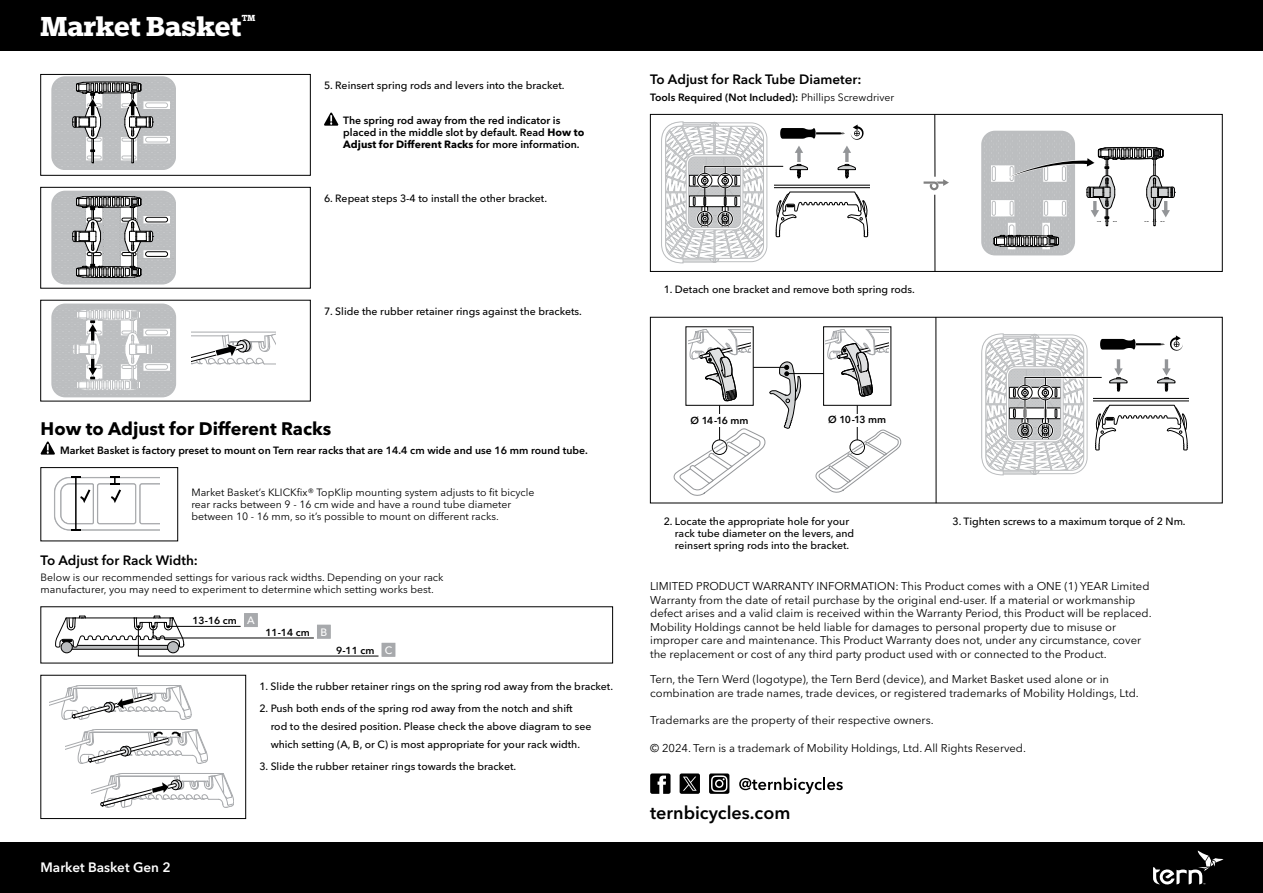
<style>
.page{position:relative;width:1263px;height:893px;background:#fff}
.page>*{position:absolute;margin:0;border:0;box-sizing:border-box;transform-origin:0 0}
.t1{font:700 30px "Egyptian Slate Pro";color:#fff}
.t2{font:700 18px "Avenir Next LT Pro";color:#000}
.t3{font:600 18px "Avenir Next LT Pro";color:#000}
.t4{font:600 13.5px "Avenir Next LT Pro";color:#000}
.t5{font:600 13.5px "Avenir Next LT Pro";color:#fff}
.t6{font:11.25px/13.5px "Avenir Next LT Pro";color:#000}
.t7{font:500 10.65px "Avenir Next LT Pro";color:#fff}
.t8{font:500 10.5px/18px "Avenir Next LT Pro";color:#000}
.t9{font:10.5px/12px "Avenir Next LT Pro";color:#000}
.t10{font:600 10.5px/12px "Avenir Next LT Pro";color:#000}
.t11{font:600 10.2px "Avenir Next LT Pro";color:#000}
.s1{font-weight:700}
.s2{font-weight:400}
.s3{font-weight:500;font-size:10.65px;color:#fff}
</style>
<div class="page">
<div style="left:0;top:842px;width:1263px;height:51px;background:#000"></div>
<svg style="left:1153px;top:850px;width:70px;height:35px"></svg>
<div style="left:0;top:0;width:1263px;height:51px;background:#000"></div>
<svg style="left:324px;top:112px;width:15px;height:14px"></svg>
<svg style="left:52px;top:77px;width:124px;height:93px;background:#b8babb"></svg>
<div style="left:40px;top:74px;width:270px;height:102px;border:1px solid #000"></div>
<svg style="left:52px;top:191px;width:124px;height:93px;background:#afb1b2"></svg>
<div style="left:40px;top:187px;width:270px;height:101px;border:1px solid #000"></div>
<svg style="left:191px;top:331px;width:84px;height:34px"></svg>
<svg style="left:52px;top:304px;width:124px;height:93px"></svg>
<svg style="left:54px;top:476px;width:105px;height:55px"></svg>
<div style="left:41px;top:467px;width:137px;height:74px;border:1px solid #000"></div>
<svg style="left:55px;top:613px;width:340px;height:44px"></svg>
<hr style="left:168px;top:626px;width:73px;height:1px;background:#000">
<svg style="left:40px;top:441px;width:15px;height:14px"></svg>
<div style="left:41px;top:675px;width:205px;height:144px;border:1px solid #000"></div>
<svg style="left:65px;top:729px;width:143px;height:35px"></svg>
<svg style="left:49px;top:685px;width:143px;height:35px"></svg>
<svg style="left:92px;top:773px;width:142px;height:35px"></svg>
<svg style="left:650px;top:773px;width:20px;height:21px"></svg>
<svg style="left:709px;top:773px;width:20px;height:21px"></svg>
<svg style="left:739px;top:777px;width:104px;height:17px"></svg>
<svg style="left:680px;top:773px;width:20px;height:21px"></svg>
<svg style="left:661px;top:122px;width:208px;height:141px"></svg>
<div style="left:650px;top:114px;width:572px;height:158px;border:1px solid #000"></div>
<svg style="left:701px;top:329px;width:50px;height:1px"></svg>
<svg style="left:815px;top:428px;width:86px;height:65px"></svg>
<div style="left:849px;top:439px;width:17px;height:17px;border:2px solid #fff;border-radius:50%"></div>
<div style="left:849px;top:439px;width:16px;height:16px;border:1px solid #000;border-radius:50%"></div>
<hr style="left:857px;top:405px;width:1px;height:35px;background:#000">
<div style="left:823px;top:326px;width:68px;height:80px;border:1px solid #000"></div>
<svg style="left:826px;top:330px;width:63px;height:67px"></svg>
<svg style="left:673px;top:330px;width:130px;height:166px"></svg>
<hr style="left:753px;top:367px;width:33px;height:1px;background:#000">
<hr style="left:786px;top:373px;width:37px;height:1px;background:#000">
<div style="left:685px;top:414px;width:69px;height:13px;background:#fff"></div>
<div style="left:836px;top:414px;width:43px;height:13px;background:#fff"></div>
<div style="left:650px;top:317px;width:572px;height:186px;border:1px solid #000"></div>
<svg style="left:981px;top:131px;width:194px;height:124px"></svg>
<svg style="left:923px;top:179px;width:26px;height:11px"></svg>
<hr style="left:934px;top:195px;width:1px;height:77px;background:#000">
<hr style="left:934px;top:114px;width:1px;height:63px;background:#000">
<svg style="left:981px;top:334px;width:208px;height:141px"></svg>
<hr style="left:936px;top:317px;width:1px;height:186px;background:#000">
<h1 class="t1" style="left:40px;top:10px;width:217px">Market Basket<sup>™</sup></h1>
<p class="t8" style="left:324px;top:76px;width:242px">5. Reinsert spring rods and levers into the bracket.</p>
<p class="t10" style="left:343px;top:114px;width:243px">The spring rod away from the red indicator is placed in the middle slot by default. Read <span class="s1">How to<br>Adjust for Different Racks</span> for more information.</p>
<p class="t8" style="left:324px;top:189px;width:225px">6. Repeat steps 3-4 to install the other bracket.</p>
<p class="t8" style="left:324px;top:302px;width:259px">7. Slide the rubber retainer rings against the brackets.</p>
<p class="t4" style="left:650px;top:72px;width:213px">To Adjust for Rack Tube Diameter:</p>
<p class="t10" style="left:650px;top:91px;width:246px">Tools Required (Not Included): <span class="s2">Phillips Screwdriver</span></p>
<p class="t8" style="left:664px;top:280px;width:253px">1. Detach one bracket and remove both spring rods.</p>
<h2 class="t2" style="left:41px;top:418px;width:292px">How to Adjust for Different Racks</h2>
<p class="t10" style="left:60px;top:444px;width:529px">Market Basket is factory preset to mount on Tern rear racks that are 14.4 cm wide and use 16 mm round tube.</p>
<p class="t9" style="left:191px;top:486px;width:344px">Market Basket’s KLICKfix® TopKlip mounting system adjusts to fit bicycle rear racks between 9 - 16 cm wide and have a round tube diameter between 10 - 16 mm, so it’s possible to mount on different racks.</p>
<p class="t4" style="left:41px;top:552px;width:159px">To Adjust for Rack Width:</p>
<p class="t9" style="left:41px;top:571px;width:404px">Below is our recommended settings for various rack widths. Depending on your rack manufacturer, you may need to experiment to determine which setting works best.</p>
<p class="t11" style="left:192px;top:614px;width:46px">13-16 cm</p>
<p class="t7" style="left:247px;top:614px;width:9px">A</p>
<p class="t11" style="left:265px;top:626px;width:63px">11-14 cm <span class="s3">B</span></p>
<p class="t11" style="left:336px;top:644px;width:40px">9-11 cm</p>
<p class="t7" style="left:385px;top:644px;width:9px">C</p>
<p class="t8" style="left:259px;top:677px;width:355px">1. Slide the rubber retainer rings on the spring rod away from the bracket.</p>
<p class="t8" style="left:271px;top:699px;width:322px;text-indent:-11px">2. Push both ends of the spring rod away from the notch and shift rod to the desired position. Please check the above diagram to see which setting (A, B, or C) is most appropriate for your rack width.</p>
<p class="t8" style="left:259px;top:757px;width:258px">3. Slide the rubber retainer rings towards the bracket.</p>
<p class="t5" style="left:40px;top:859px;width:132px">Market Basket Gen 2</p>
<p class="t11" style="left:691px;top:414px;width:59px">Ø 14-16 mm</p>
<p class="t11" style="left:828px;top:413px;width:60px">Ø 10-13 mm</p>
<p class="t8" style="left:675px;top:515px;width:181px;line-height:12px;text-indent:-11px">2. Locate the appropriate hole for your rack tube diameter on the levers, and reinsert spring rods into the bracket.</p>
<p class="t8" style="left:952px;top:512px;width:235px">3. Tighten screws to a maximum torque of 2 Nm.</p>
<p class="t6" style="left:650px;top:579px;width:503px">LIMITED PRODUCT WARRANTY INFORMATION: This Product comes with a ONE (1) YEAR Limited Warranty from the date of retail purchase by the original end-user. If a material or workmanship defect arises and a valid claim is received within the Warranty Period, this Product will be replaced.<br>Mobility Holdings cannot be held liable for damages to personal property due to misuse or improper care and maintenance. This Product Warranty does not, under any circumstance, cover the replacement or cost of any third party product used with or connected to the Product.</p>
<p class="t6" style="left:650px;top:672px;width:490px">Tern, the Tern Werd (logotype), the Tern Berd (device), and Market Basket used alone or in combination are trade names, trade devices, or registered trademarks of Mobility Holdings, Ltd.</p>
<p class="t6" style="left:650px;top:713px;width:285px">Trademarks are the property of their respective owners.</p>
<p class="t6" style="left:650px;top:741px;width:377px">© 2024. Tern is a trademark of Mobility Holdings, Ltd. All Rights Reserved.</p>
<h2 class="t3" style="left:650px;top:801px;width:142px">ternbicycles.com</h2>
</div>
